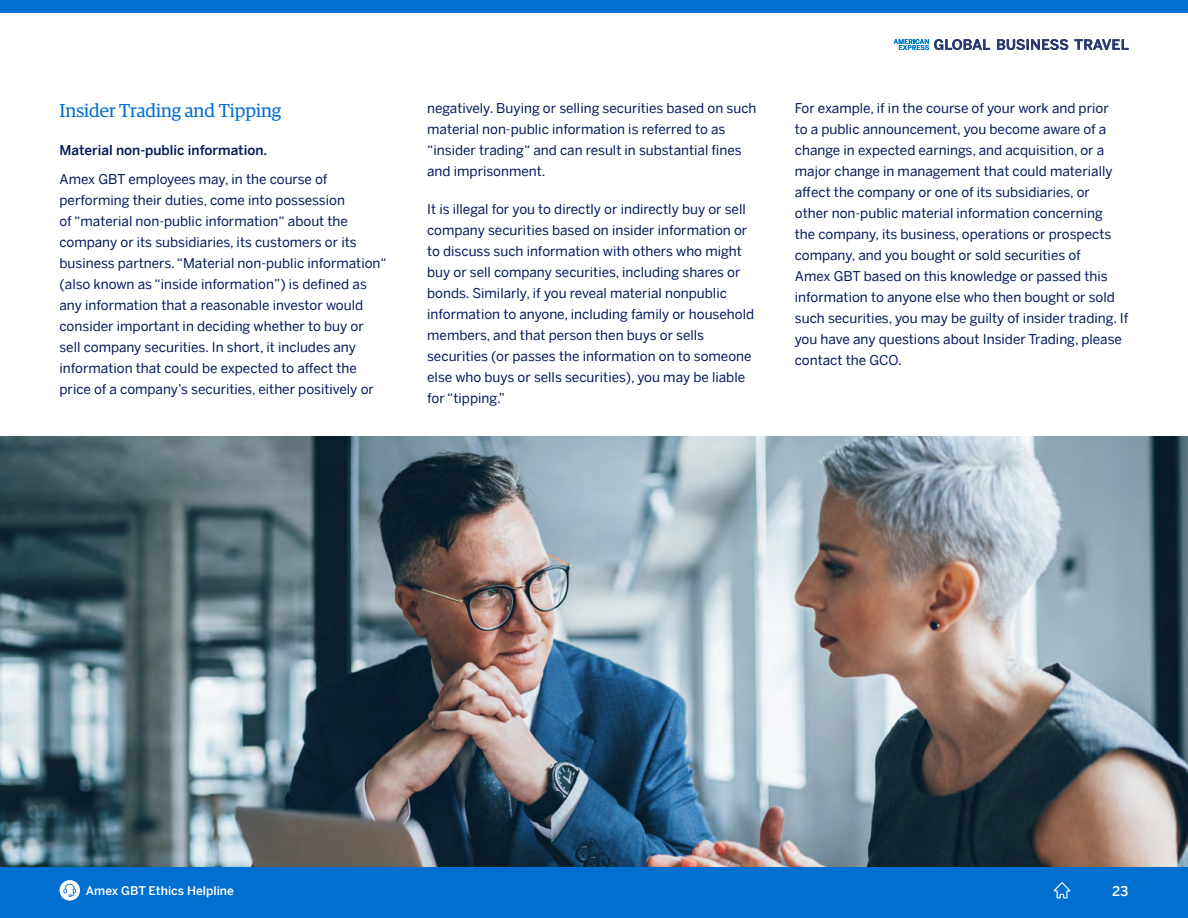
<style>
.page{position:relative;width:1188px;height:918px;background:#fff}
.page>*{position:absolute;margin:0;border:0;box-sizing:border-box;transform-origin:0 0}
.t1{font:18.75px "Guardian Egyp";color:#006fcf}
.t2{font:13.5px/21px "Benton Sans";color:#00175a}
.t3{font:500 13.5px "Benton Sans";color:#00175a}
.t4{font:500 13.5px "Benton Sans";color:#fff}
.t5{font:500 12px "Benton Sans";color:#fff}
</style>
<div class="page">
<div style="left:0;top:0;width:1188px;height:13px;background:#006fcf"></div>
<div style="left:0;top:867px;width:1188px;height:51px;background:#006fcf"></div>
<svg style="left:1054px;top:882px;width:16px;height:16px"></svg>
<div style="left:60px;top:880px;width:20px;height:21px;background:#fff;border-radius:50%"></div>
<svg style="left:63px;top:884px;width:13px;height:13px"></svg>
<svg style="left:997px;top:39px;width:71px;height:11px"></svg>
<svg style="left:1074px;top:39px;width:55px;height:11px"></svg>
<svg style="left:894px;top:39px;width:96px;height:11px"></svg>
<img style="left:0;top:437px;width:1188px;height:430px">
<h1 class="t1" style="left:60px;top:97px;width:223px">Insider Trading and Tipping</h1>
<p class="t3" style="left:60px;top:140px;width:209px">Material non-public information.</p>
<p class="t2" style="left:60px;top:168px;width:329px">Amex GBT employees may, in the course of performing their duties, come into possession<br>of “material non-public information“ about the company or its subsidiaries, its customers or its business partners. “Material non-public information“ (also known as “inside information”) is defined as any information that a reasonable investor would consider important in deciding whether to buy or sell company securities. In short, it includes any information that could be expected to affect the price of a company’s securities, either positively or</p>
<p class="t2" style="left:427px;top:97px;width:331px">negatively. Buying or selling securities based on such material non-public information is referred to as “insider trading“ and can result in substantial fines and imprisonment.</p>
<p class="t2" style="left:427px;top:198px;width:328px">It is illegal for you to directly or indirectly buy or sell company securities based on insider information or to discuss such information with others who might buy or sell company securities, including shares or bonds. Similarly, if you reveal material nonpublic information to anyone, including family or household members, and that person then buys or sells securities (or passes the information on to someone else who buys or sells securities), you may be liable for “tipping.”</p>
<p class="t2" style="left:795px;top:97px;width:335px">For example, if in the course of your work and prior<br>to a public announcement, you become aware of a change in expected earnings, and acquisition, or a major change in management that could materially affect the company or one of its subsidiaries, or<br>other non-public material information concerning<br>the company, its business, operations or prospects company, and you bought or sold securities of<br>Amex GBT based on this knowledge or passed this information to anyone else who then bought or sold such securities, you may be guilty of insider trading. If you have any questions about Insider Trading, please contact the GCO.</p>
<p class="t5" style="left:86px;top:882px;width:150px">Amex GBT Ethics Helpline</p>
<p class="t4" style="left:1112px;top:881px;width:18px">23</p>
</div>
